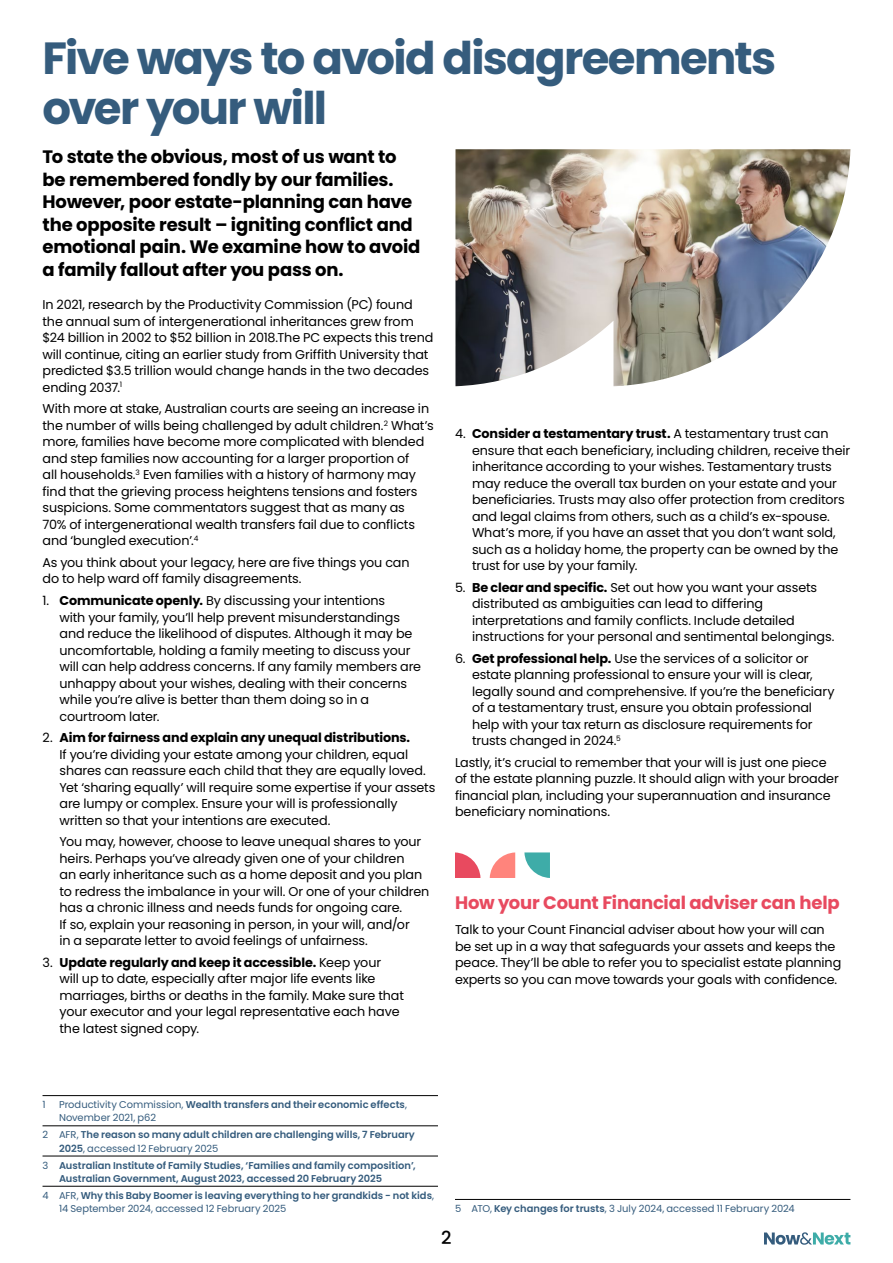
<style>
.page{position:relative;width:893px;height:1263px;background:#fff}
.page>*{position:absolute;margin:0;border:0;box-sizing:border-box;transform-origin:0 0}
.t1{font:700 45px/49.5px "Poppins";letter-spacing:-.04em;color:#355c7d}
.t2{font:700 18px/22.5px "Poppins";letter-spacing:-.01em;color:#000}
.t3{font:700 18px "Poppins";letter-spacing:-.01em;color:#e84a5f}
.t4{font:500 18px "Poppins";color:#000}
.t5{font:12.75px/16.5px "Poppins";letter-spacing:-.01em;color:#000}
.t6{font:600 9.9px/13.2px "Poppins";color:#355c7d}
.t7{font:9.9px/13.2px "Poppins";color:#355c7d}
.s1{font-weight:700}
.s2{font-weight:600}
.s3{font-weight:400}
</style>
<div class="page">
<svg style="left:764px;top:1232px;width:86px;height:13px"></svg>
<hr style="left:43px;top:1095px;width:395px;height:1px;background:#000">
<hr style="left:43px;top:1125px;width:395px;height:1px;background:#000">
<hr style="left:43px;top:1156px;width:395px;height:1px;background:#000">
<hr style="left:43px;top:1186px;width:395px;height:1px;background:#000">
<svg style="left:490px;top:852px;width:25px;height:26px"></svg>
<svg style="left:524px;top:852px;width:26px;height:26px"></svg>
<svg style="left:455px;top:852px;width:25px;height:26px"></svg>
<hr style="left:455px;top:1199px;width:395px;height:1px;background:#000">
<img style="left:455px;top:149px;width:395px;height:237px">
<h1 class="t1" style="left:43px;top:34px;width:735px">Five ways to avoid disagreements over your will</h1>
<h2 class="t2" style="left:43px;top:146px;width:379px">To state the obvious, most of us want to be remembered fondly by our families.<br>However, poor estate-planning can have the opposite result – igniting conflict and emotional pain. We examine how to avoid a family fallout after you pass on.</h2>
<p class="t5" style="left:43px;top:296px;width:392px">In 2021, research by the Productivity Commission (PC) found the annual sum of intergenerational inheritances grew from $24 billion in 2002 to $52 billion in 2018.The PC expects this trend will continue, citing an earlier study from Griffith University that predicted $3.5 trillion would change hands in the two decades ending 2037.<sup>1</sup></p>
<p class="t5" style="left:43px;top:401px;width:393px">With more at stake, Australian courts are seeing an increase in the number of wills being challenged by adult children.<sup>2</sup> What’s more, families have become more complicated with blended and step families now accounting for a larger proportion of<br>all households.<sup>3</sup> Even families with a history of harmony may find that the grieving process heightens tensions and fosters suspicions. Some commentators suggest that as many as<br>70% of intergenerational wealth transfers fail due to conflicts and ‘bungled execution’.<sup>4</sup></p>
<p class="t5" style="left:43px;top:554px;width:369px">As you think about your legacy, here are five things you can do to help ward off family disagreements.</p>
<p class="t5" style="left:60px;top:592px;width:363px;text-indent:-17px">1. <span class="s1">Communicate openly.</span> By discussing your intentions<br>with your family, you’ll help prevent misunderstandings and reduce the likelihood of disputes. Although it may be uncomfortable, holding a family meeting to discuss your will can help address concerns. If any family members are unhappy about your wishes, dealing with their concerns while you’re alive is better than them doing so in a courtroom later.</p>
<p class="t5" style="left:60px;top:729px;width:377px;text-indent:-17px">2. <span class="s1">Aim for fairness and explain any unequal distributions.<br></span>If you’re dividing your estate among your children, equal shares can reassure each child that they are equally loved.<br>Yet ‘sharing equally’ will require some expertise if your assets are lumpy or complex. Ensure your will is professionally written so that your intentions are executed.</p>
<p class="t5" style="left:60px;top:833px;width:371px">You may, however, choose to leave unequal shares to your heirs. Perhaps you’ve already given one of your children<br>an early inheritance such as a home deposit and you plan to redress the imbalance in your will. Or one of your children has a chronic illness and needs funds for ongoing care.<br>If so, explain your reasoning in person, in your will, and/or<br>in a separate letter to avoid feelings of unfairness.</p>
<p class="t5" style="left:60px;top:954px;width:346px;text-indent:-17px">3. <span class="s1">Update regularly and keep it accessible.</span> Keep your<br>will up to date, especially after major life events like marriages, births or deaths in the family. Make sure that your executor and your legal representative each have the latest signed copy.</p>
<p class="t5" style="left:472px;top:425px;width:380px;text-indent:-17px">4. <span class="s1">Consider a testamentary trust.</span> A testamentary trust can ensure that each beneficiary, including children, receive their inheritance according to your wishes. Testamentary trusts may reduce the overall tax burden on your estate and your beneficiaries. Trusts may also offer protection from creditors and legal claims from others, such as a child’s ex-spouse.<br>What’s more, if you have an asset that you don’t want sold, such as a holiday home, the property can be owned by the trust for use by your family.</p>
<p class="t5" style="left:472px;top:579px;width:364px;text-indent:-17px">5. <span class="s1">Be clear and specific.</span> Set out how you want your assets distributed as ambiguities can lead to differing interpretations and family conflicts. Include detailed instructions for your personal and sentimental belongings.</p>
<p class="t5" style="left:472px;top:650px;width:364px;text-indent:-17px">6. <span class="s1">Get professional help.</span> Use the services of a solicitor or estate planning professional to ensure your will is clear, legally sound and comprehensive. If you’re the beneficiary of a testamentary trust, ensure you obtain professional help with your tax return as disclosure requirements for trusts changed in 2024.<sup>5</sup></p>
<p class="t5" style="left:455px;top:754px;width:385px">Lastly, it’s crucial to remember that your will is just one piece of the estate planning puzzle. It should align with your broader financial plan, including your superannuation and insurance beneficiary nominations.</p>
<h2 class="t3" style="left:455px;top:892px;width:386px">How your Count Financial adviser can help</h2>
<p class="t5" style="left:455px;top:921px;width:388px">Talk to your Count Financial adviser about how your will can be set up in a way that safeguards your assets and keeps the peace. They’ll be able to refer you to specialist estate planning experts so you can move towards your goals with confidence.</p>
<p class="t7" style="left:43px;top:1098px;width:5px">1</p>
<p class="t7" style="left:59px;top:1098px;width:349px">Productivity Commission, <span class="s2">Wealth transfers and their economic effects</span>,<br>November 2021, p62</p>
<p class="t6" style="left:59px;top:1128px;width:357px;text-indent:-17px"><span class="s3">2 AFR,</span> The reason so many adult children are challenging wills, 7 February<br>2025<span class="s3">, accessed 12 February 2025</span></p>
<p class="t6" style="left:59px;top:1158px;width:358px;text-indent:-17px"><span class="s3">3</span> Australian Institute of Family Studies, ‘Families and family composition’,<br>Australian Government, August 2023, accessed 20 February 2025</p>
<p class="t6" style="left:59px;top:1189px;width:377px;text-indent:-16px"><span class="s3">4 AFR,</span> Why this Baby Boomer is leaving everything to her grandkids - not kids<span class="s3">,<br>14 September 2024, accessed 12 February 2025</span></p>
<p class="t7" style="left:455px;top:1202px;width:341px">5 ATO, <span class="s2">Key changes for trusts</span>, 3 July 2024, accessed 11 February 2024</p>
<h2 class="t4" style="left:441px;top:1227px;width:12px">2</h2>
</div>
